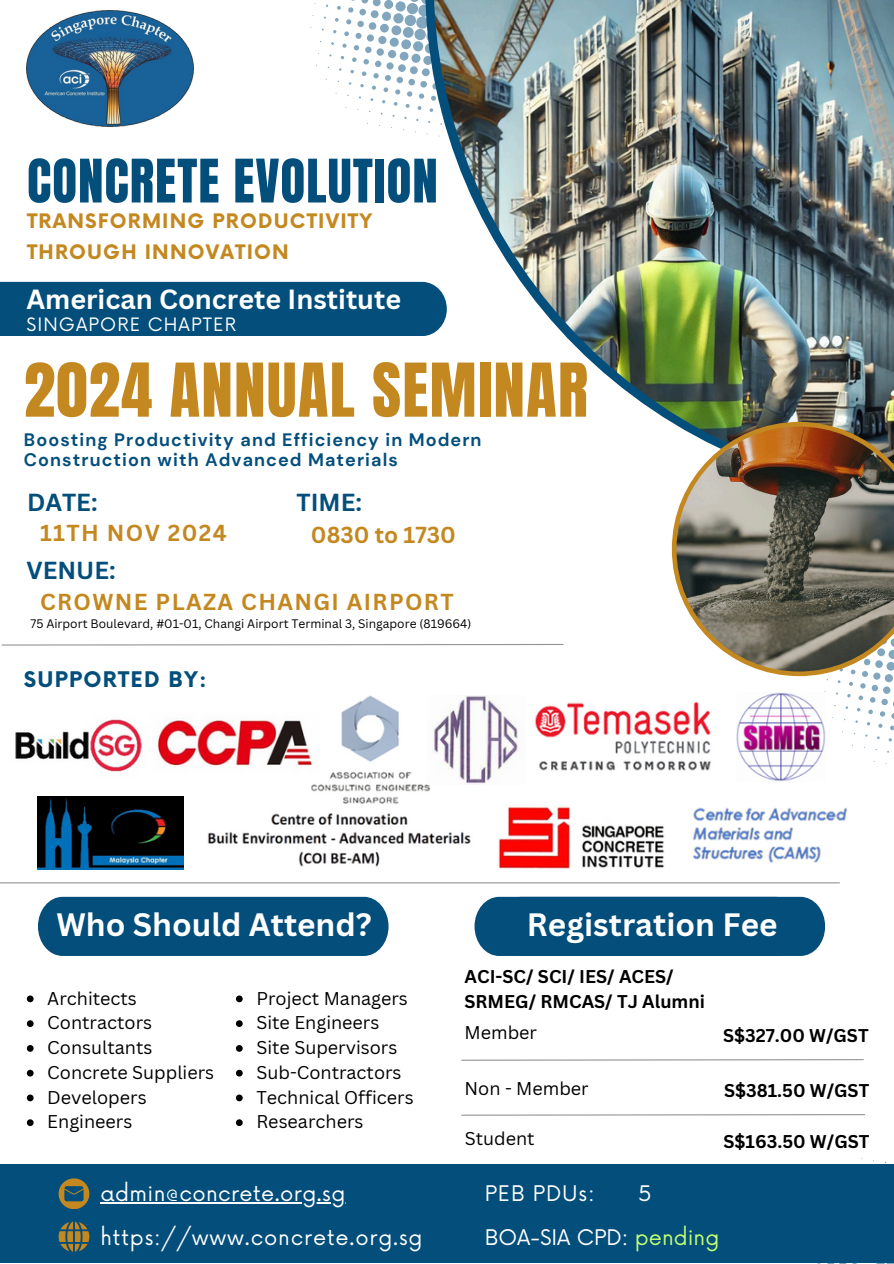
<style>
.page{position:relative;width:894px;height:1264px;background:#fff}
.page>*{position:absolute;margin:0;border:0;box-sizing:border-box;transform-origin:0 0}
.t1{font:63px "Anton";letter-spacing:.02em;color:#c48820}
.t2{font:51px "Anton";letter-spacing:.02em;color:#034e7b}
.t3{font:700 31.5px "Canva Sans";color:#fff}
.t4{font:700 27px "Canva Sans";color:#fff}
.t5{font:700 24px "Canva Sans";color:#034e7b}
.t6{font:700 22.5px "Canva Sans";letter-spacing:.06em;color:#c48820}
.t7{font:700 22.5px "Canva Sans";color:#c48820}
.t8{font:21px "Now";letter-spacing:.02em;color:#fff}
.t9{font:21px "Now";letter-spacing:.04em;color:#fff}
.t10{font:21px "Now";color:#fff}
.t11{font:700 21px "Now";letter-spacing:.06em;color:#034e7b}
.t12{font:700 19.5px/30.3px "Now";letter-spacing:.06em;color:#c48820}
.t13{font:18px "Canva Sans";color:#000}
.t14{font:700 18px/25.2px "Canva Sans";color:#000}
.t15{font:700 18px/19.2px "DM Sans";letter-spacing:.06em;color:#034e7b}
.t16{font:18px "Now";letter-spacing:.06em;color:#fff}
.t17{font:12px "Canva Sans";color:#000}
.s1{color:#c1ff72}
</style>
<div class="page">
<svg style="left:884px;top:674px;width:8px;height:8px"></svg>
<svg style="left:882px;top:686px;width:8px;height:8px"></svg>
<div style="left:873px;top:672px;width:7px;height:7px;background:#81a6bd;border-radius:50%"></div>
<svg style="left:881px;top:698px;width:6px;height:7px"></svg>
<svg style="left:871px;top:684px;width:6px;height:7px"></svg>
<svg style="left:870px;top:697px;width:5px;height:5px"></svg>
<svg style="left:860px;top:683px;width:5px;height:5px"></svg>
<svg style="left:880px;top:711px;width:5px;height:5px"></svg>
<svg style="left:890px;top:725px;width:3px;height:5px"></svg>
<svg style="left:858px;top:695px;width:4px;height:5px"></svg>
<svg style="left:868px;top:709px;width:4px;height:5px"></svg>
<svg style="left:849px;top:681px;width:3px;height:5px"></svg>
<svg style="left:878px;top:723px;width:4px;height:5px"></svg>
<svg style="left:404px;top:15px;width:12px;height:11px"></svg>
<div style="left:414px;top:29px;width:11px;height:11px;background:#81a6bd;border-radius:50%"></div>
<div style="left:407px;top:3px;width:11px;height:11px;background:#81a6bd;border-radius:50%"></div>
<svg style="left:426px;top:31px;width:11px;height:11px"></svg>
<div style="left:403px;top:27px;width:10px;height:11px;background:#81a6bd;border-radius:50%"></div>
<svg style="left:409px;top:0;width:24px;height:31px"></svg>
<div style="left:413px;top:41px;width:10px;height:10px;background:#81a6bd;border-radius:50%"></div>
<svg style="left:393px;top:13px;width:10px;height:10px"></svg>
<div style="left:395px;top:1px;width:10px;height:11px;background:#81a6bd;border-radius:50%"></div>
<svg style="left:425px;top:43px;width:10px;height:11px"></svg>
<svg style="left:391px;top:25px;width:10px;height:10px"></svg>
<svg style="left:401px;top:39px;width:10px;height:10px"></svg>
<svg style="left:389px;top:38px;width:9px;height:9px"></svg>
<div style="left:411px;top:54px;width:9px;height:9px;background:#81a6bd;border-radius:50%"></div>
<svg style="left:382px;top:12px;width:9px;height:9px"></svg>
<svg style="left:423px;top:56px;width:9px;height:9px"></svg>
<svg style="left:384px;top:0;width:9px;height:9px"></svg>
<svg style="left:399px;top:52px;width:9px;height:9px"></svg>
<svg style="left:380px;top:24px;width:9px;height:9px"></svg>
<div style="left:378px;top:36px;width:8px;height:8px;background:#81a6bd;border-radius:50%"></div>
<div style="left:388px;top:50px;width:8px;height:8px;background:#81a6bd;border-radius:50%"></div>
<svg style="left:370px;top:10px;width:8px;height:8px"></svg>
<div style="left:410px;top:66px;width:7px;height:8px;background:#81a6bd;border-radius:50%"></div>
<svg style="left:421px;top:68px;width:8px;height:8px"></svg>
<svg style="left:398px;top:64px;width:7px;height:8px"></svg>
<svg style="left:368px;top:22px;width:8px;height:8px"></svg>
<svg style="left:376px;top:48px;width:8px;height:8px"></svg>
<svg style="left:386px;top:62px;width:7px;height:8px"></svg>
<svg style="left:367px;top:34px;width:7px;height:8px"></svg>
<div style="left:359px;top:9px;width:7px;height:6px;background:#81a6bd;border-radius:50%"></div>
<svg style="left:361px;top:0;width:19px;height:6px"></svg>
<svg style="left:420px;top:81px;width:7px;height:7px"></svg>
<div style="left:408px;top:79px;width:7px;height:6px;background:#81a6bd;border-radius:50%"></div>
<svg style="left:375px;top:61px;width:6px;height:6px"></svg>
<div style="left:357px;top:21px;width:7px;height:6px;background:#81a6bd;border-radius:50%"></div>
<div style="left:396px;top:77px;width:7px;height:6px;background:#81a6bd;border-radius:50%"></div>
<svg style="left:365px;top:47px;width:6px;height:6px"></svg>
<svg style="left:355px;top:33px;width:6px;height:6px"></svg>
<svg style="left:385px;top:75px;width:6px;height:6px"></svg>
<svg style="left:363px;top:59px;width:6px;height:5px"></svg>
<svg style="left:353px;top:45px;width:6px;height:5px"></svg>
<svg style="left:407px;top:91px;width:5px;height:6px"></svg>
<svg style="left:373px;top:73px;width:5px;height:5px"></svg>
<svg style="left:348px;top:7px;width:5px;height:6px"></svg>
<svg style="left:419px;top:93px;width:5px;height:6px"></svg>
<svg style="left:346px;top:19px;width:5px;height:5px"></svg>
<svg style="left:395px;top:89px;width:5px;height:5px"></svg>
<svg style="left:383px;top:87px;width:5px;height:5px"></svg>
<svg style="left:344px;top:31px;width:5px;height:5px"></svg>
<svg style="left:352px;top:57px;width:4px;height:5px"></svg>
<svg style="left:362px;top:71px;width:4px;height:5px"></svg>
<svg style="left:342px;top:44px;width:4px;height:4px"></svg>
<svg style="left:372px;top:86px;width:4px;height:4px"></svg>
<svg style="left:405px;top:104px;width:4px;height:4px"></svg>
<svg style="left:337px;top:6px;width:4px;height:4px"></svg>
<svg style="left:417px;top:106px;width:4px;height:4px"></svg>
<svg style="left:335px;top:18px;width:3px;height:4px"></svg>
<svg style="left:393px;top:102px;width:4px;height:4px"></svg>
<svg style="left:429px;top:108px;width:4px;height:4px"></svg>
<svg style="left:350px;top:70px;width:4px;height:3px"></svg>
<img style="left:433px;top:0;width:460px;height:422px">
<img style="left:26px;top:11px;width:167px;height:116px">
<svg style="left:1px;top:644px;width:563px;height:2px"></svg>
<div style="left:0;top:282px;width:446px;height:54px;background:#034e7b"></div>
<div style="left:0;top:1164px;width:893px;height:99px;background:#034e7b"></div>
<svg style="left:59px;top:1221px;width:30px;height:30px"></svg>
<svg style="left:59px;top:1178px;width:30px;height:30px"></svg>
<hr style="left:0;top:882px;width:839px;height:1px;background:#949494">
<img style="left:15px;top:719px;width:127px;height:53px">
<img style="left:736px;top:693px;width:89px;height:88px">
<img style="left:692px;top:807px;width:155px;height:56px">
<img style="left:311px;top:695px;width:119px;height:109px">
<img style="left:208px;top:813px;width:263px;height:54px">
<img style="left:38px;top:796px;width:145px;height:73px">
<img style="left:498px;top:805px;width:167px;height:63px">
<img style="left:535px;top:701px;width:176px;height:70px">
<img style="left:427px;top:696px;width:93px;height:88px">
<img style="left:157px;top:711px;width:164px;height:62px">
<svg style="left:671px;top:422px;width:222px;height:254px;background:#837969"></svg>
<hr style="left:100px;top:1202px;width:246px;height:1px;background:#fff">
<div style="left:38px;top:896px;width:350px;height:59px;background:#034e7b"></div>
<div style="left:474px;top:896px;width:350px;height:59px;background:#034e7b"></div>
<svg style="left:236px;top:995px;width:6px;height:7px"></svg>
<svg style="left:236px;top:1020px;width:6px;height:7px"></svg>
<svg style="left:236px;top:1045px;width:6px;height:6px"></svg>
<svg style="left:236px;top:1069px;width:6px;height:7px"></svg>
<svg style="left:236px;top:1094px;width:6px;height:7px"></svg>
<svg style="left:236px;top:1119px;width:6px;height:7px"></svg>
<svg style="left:461px;top:1059px;width:403px;height:2px"></svg>
<svg style="left:461px;top:1114px;width:404px;height:2px"></svg>
<svg style="left:27px;top:995px;width:7px;height:7px"></svg>
<svg style="left:27px;top:1020px;width:7px;height:7px"></svg>
<svg style="left:27px;top:1045px;width:7px;height:6px"></svg>
<svg style="left:27px;top:1069px;width:7px;height:7px"></svg>
<svg style="left:27px;top:1094px;width:7px;height:7px"></svg>
<svg style="left:27px;top:1119px;width:7px;height:7px"></svg>
<p class="t2" style="left:27px;top:144px;width:412px">CONCRETE EVOLUTION</p>
<p class="t12" style="left:27px;top:207px;width:346px">TRANSFORMING PRODUCTIVITY<br>THROUGH INNOVATION</p>
<h5 class="t4" style="left:26px;top:280px;width:376px">American Concrete Institute</h5>
<p class="t16" style="left:26px;top:314px;width:211px">SINGAPORE CHAPTER</p>
<h5 class="t1" style="left:24px;top:345px;width:565px">2024 ANNUAL SEMINAR</h5>
<p class="t15" style="left:24px;top:430px;width:459px">Boosting Productivity and Efficiency in Modern<br>Construction with Advanced Materials</p>
<p class="t5" style="left:27px;top:485px;width:72px">DATE:</p>
<p class="t5" style="left:296px;top:485px;width:67px">TIME:</p>
<p class="t7" style="left:311px;top:519px;width:146px">0830 to 1730</p>
<p class="t6" style="left:40px;top:517px;width:188px">11TH NOV 2024</p>
<h3 class="t5" style="left:26px;top:553px;width:91px">VENUE:</h3>
<h3 class="t17" style="left:30px;top:615px;width:442px">75 Airport Boulevard, #01-01, Changi Airport Terminal 3, Singapore (819664)</h3>
<p class="t6" style="left:40px;top:585px;width:415px">CROWNE PLAZA CHANGI AIRPORT</p>
<h5 class="t11" style="left:24px;top:668px;width:184px">SUPPORTED BY:</h5>
<p class="t3" style="left:56px;top:902px;width:317px">Who Should Attend?</p>
<p class="t3" style="left:527px;top:902px;width:252px">Registration Fee</p>
<p class="t13" style="left:47px;top:985px;width:91px">Architects</p>
<p class="t13" style="left:47px;top:1010px;width:106px">Contractors</p>
<p class="t13" style="left:47px;top:1034px;width:107px">Consultants</p>
<p class="t13" style="left:47px;top:1059px;width:168px">Concrete Suppliers</p>
<p class="t13" style="left:47px;top:1084px;width:101px">Developers</p>
<p class="t13" style="left:47px;top:1109px;width:87px">Engineers</p>
<p class="t13" style="left:256px;top:985px;width:153px">Project Managers</p>
<p class="t13" style="left:256px;top:1010px;width:124px">Site Engineers</p>
<p class="t13" style="left:256px;top:1034px;width:142px">Site Supervisors</p>
<p class="t13" style="left:256px;top:1059px;width:147px">Sub-Contractors</p>
<p class="t13" style="left:256px;top:1084px;width:159px">Technical Officers</p>
<p class="t13" style="left:256px;top:1109px;width:108px">Researchers</p>
<p class="t8" style="left:100px;top:1181px;width:246px">admin@concrete.org.sg</p>
<p class="t9" style="left:100px;top:1225px;width:323px">https://www.concrete.org.sg</p>
<p class="t14" style="left:464px;top:963px;width:242px">ACI-SC/ SCI/ IES/ ACES/<br>SRMEG/ RMCAS/ TJ Alumni</p>
<p class="t13" style="left:464px;top:1019px;width:74px">Member</p>
<p class="t13" style="left:464px;top:1075px;width:126px">Non - Member</p>
<p class="t13" style="left:464px;top:1126px;width:71px">Student</p>
<p class="t8" style="left:484px;top:1181px;width:111px">PEB PDUs:</p>
<p class="t8" style="left:638px;top:1181px;width:15px">5</p>
<p class="t14" style="left:722px;top:1022px;width:147px">S$327.00 W/GST</p>
<p class="t14" style="left:723px;top:1077px;width:147px">S$381.50 W/GST</p>
<p class="t14" style="left:723px;top:1128px;width:147px">S$163.50 W/GST</p>
<p class="t10" style="left:484px;top:1225px;width:236px">BOA-SIA CPD: <span class="s1">pending</span></p>
</div>
